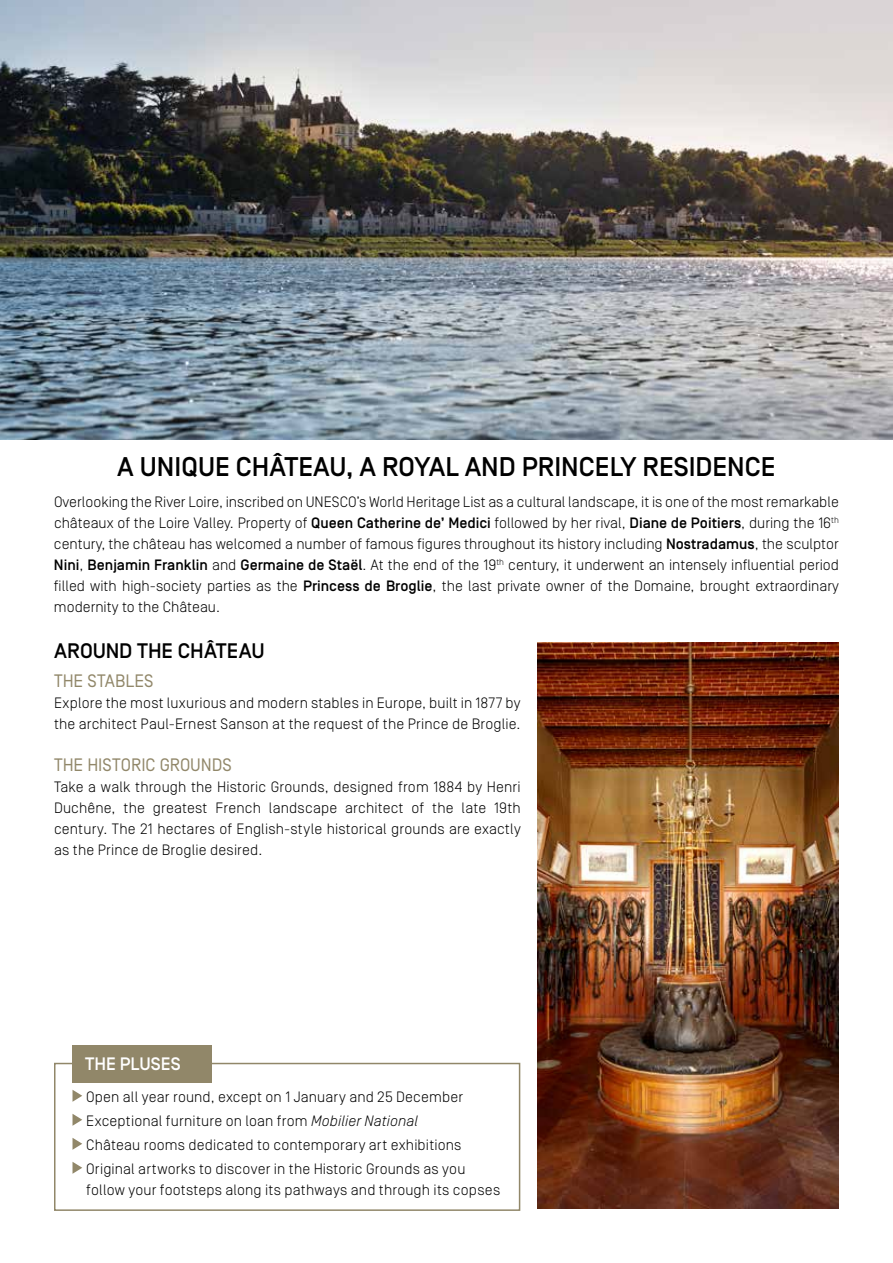
<style>
.page{position:relative;width:893px;height:1263px;background:#fff}
.page>*{position:absolute;margin:0;border:0;box-sizing:border-box;transform-origin:0 0}
.t1{font:500 27px "Simplon BP";color:#000}
.t2{font:500 21px "Simplon BP";letter-spacing:-.005em;color:#000}
.t3{font:18px "Simplon BP Regular";letter-spacing:-.005em;color:#918769}
.t4{font:500 18px "Simplon BP";color:#fff}
.t5{font:300 15px/21px "Simplon BP";letter-spacing:.01em;color:#000;text-align:justify}
.s1{font-weight:500}
.s2{font-style:italic}
</style>
<div class="page">
<img style="left:0;top:0;width:893px;height:440px">
<svg style="left:73px;top:1090px;width:9px;height:12px"></svg>
<svg style="left:73px;top:1114px;width:9px;height:12px"></svg>
<svg style="left:73px;top:1138px;width:9px;height:12px"></svg>
<svg style="left:73px;top:1162px;width:9px;height:12px"></svg>
<div style="left:54px;top:1063px;width:466px;height:148px;border:2px solid #918769"></div>
<div style="left:72px;top:1045px;width:140px;height:37px;background:#918769"></div>
<img style="left:538px;top:642px;width:301px;height:567px">
<h1 class="t1" style="left:117px;top:451px;width:660px">A UNIQUE CHÂTEAU, A ROYAL AND PRINCELY RESIDENCE</h1>
<p class="t5" style="left:54px;top:491px;width:786px">Overlooking the River Loire, inscribed on UNESCO’s World Heritage List as a cultural landscape, it is one of the most remarkable châteaux of the Loire Valley. Property of <span class="s1">Queen Catherine de’ Medici</span> followed by her rival, <span class="s1">Diane de Poitiers</span>, during the 16<sup>th </sup>century, the château has welcomed a number of famous figures throughout its history including <span class="s1">Nostradamus</span>, the sculptor <span class="s1">Nini</span>, <span class="s1">Benjamin Franklin</span> and <span class="s1">Germaine de Staël</span>. At the end of the 19<sup>th</sup> century, it underwent an intensely influential period filled with high-society parties as the <span class="s1">Princess de Broglie</span>, the last private owner of the Domaine, brought extraordinary modernity to the Château.</p>
<h2 class="t2" style="left:54px;top:638px;width:212px">AROUND THE CHÂTEAU</h2>
<p class="t3" style="left:54px;top:671px;width:101px">THE STABLES</p>
<p class="t5" style="left:54px;top:692px;width:468px">Explore the most luxurious and modern stables in Europe, built in 1877 by the architect Paul-Ernest Sanson at the request of the Prince de Broglie.</p>
<p class="t3" style="left:54px;top:755px;width:179px">THE HISTORIC GROUNDS</p>
<p class="t5" style="left:54px;top:776px;width:468px">Take a walk through the Historic Grounds, designed from 1884 by Henri Duchêne, the greatest French landscape architect of the late 19th century. The 21 hectares of English-style historical grounds are exactly as the Prince de Broglie desired.</p>
<p class="t4" style="left:85px;top:1054px;width:97px">THE PLUSES</p>
<p class="t5" style="left:86px;top:1084px;width:381px;line-height:24px;text-align:left">Open all year round, except on 1 January and 25 December Exceptional furniture on loan from <span class="s2">Mobilier National </span>Château rooms dedicated to contemporary art exhibitions Original artworks to discover in the Historic Grounds as you</p>
<p class="t5" style="left:86px;top:1179px;width:415px">follow your footsteps along its pathways and through its copses</p>
</div>
